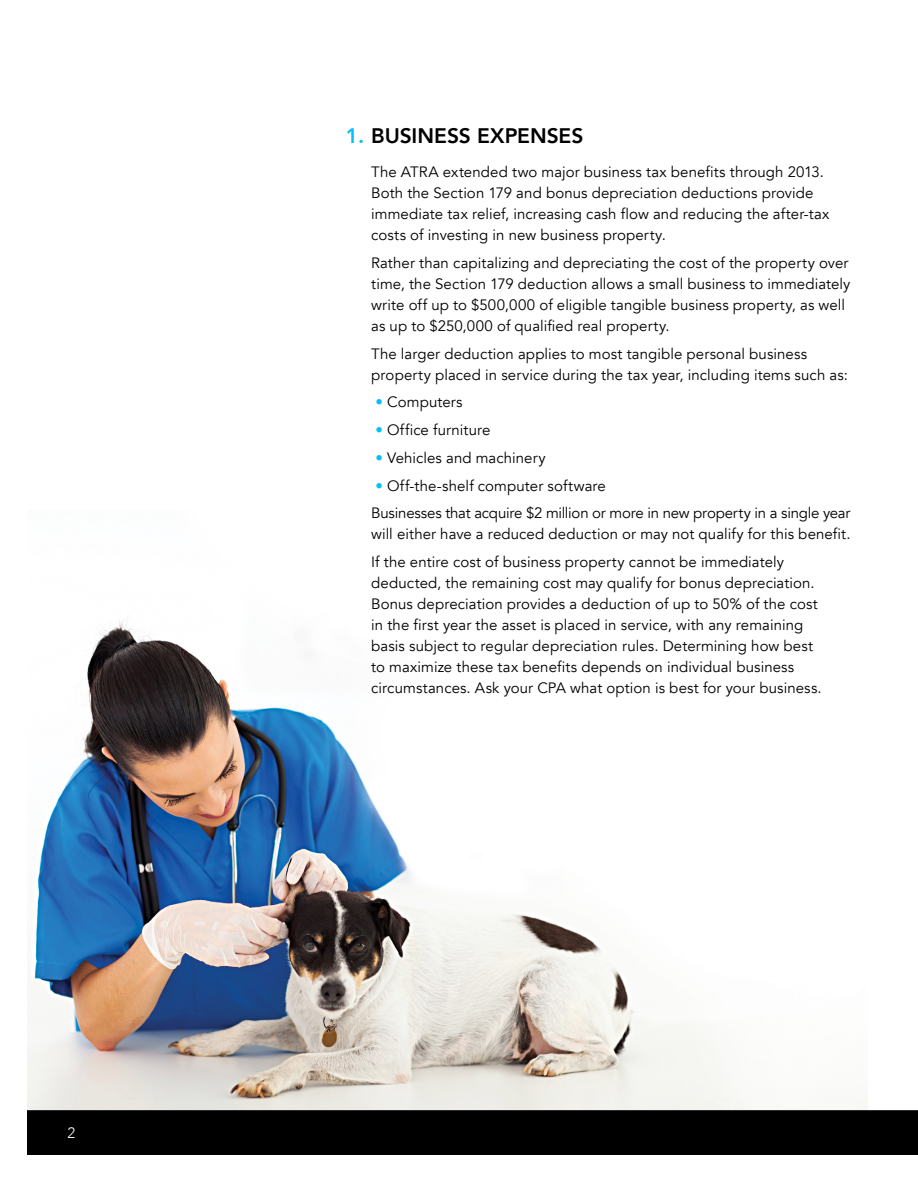
<style>
.page{position:relative;width:918px;height:1188px;background:#fff}
.page>*{position:absolute;margin:0;border:0;box-sizing:border-box;transform-origin:0 0}
.t1{font:800 21px "Avenir LT Com";letter-spacing:-.005em;color:#000}
.t2{font:15px/21px "Avenir LT Com";letter-spacing:.005em;color:#000}
.t3{font:300 15px "Avenir LT Com";color:#fff}
.s1{color:#00c1f3}
</style>
<div class="page">
<img style="left:27px;top:621px;width:840px;height:489px">
<div style="left:27px;top:1110px;width:891px;height:45px;background:#000"></div>
<p class="t3" style="left:67px;top:1124px;width:9px">2</p>
<h1 class="t1" style="left:346px;top:123px;width:239px"><span class="s1">1.</span> BUSINESS EXPENSES</h1>
<p class="t2" style="left:371px;top:162px;width:460px">The ATRA extended two major business tax benefits through 2013.<br>Both the Section 179 and bonus depreciation deductions provide immediate tax relief, increasing cash flow and reducing the after-tax costs of investing in new business property.</p>
<p class="t2" style="left:371px;top:252px;width:481px">Rather than capitalizing and depreciating the cost of the property over time, the Section 179 deduction allows a small business to immediately write off up to $500,000 of eligible tangible business property, as well as up to $250,000 of qualified real property.</p>
<p class="t2" style="left:371px;top:343px;width:478px">The larger deduction applies to most tangible personal business property placed in service during the tax year, including items such as:</p>
<p class="t2" style="left:375px;top:392px;width:89px"><span class="s1">•</span> Computers</p>
<p class="t2" style="left:375px;top:420px;width:117px"><span class="s1">•</span> Office furniture</p>
<p class="t2" style="left:375px;top:447px;width:172px"><span class="s1">•</span> Vehicles and machinery</p>
<p class="t2" style="left:371px;top:472px;width:481px;line-height:27.8px"><span class="s1">•</span> Off-the-shelf computer software<br>Businesses that acquire $2 million or more in new property in a single year</p>
<p class="t2" style="left:371px;top:521px;width:481px;line-height:27.8px">will either have a reduced deduction or may not qualify for this benefit.<br>If the entire cost of business property cannot be immediately</p>
<p class="t2" style="left:371px;top:573px;width:452px">deducted, the remaining cost may qualify for bonus depreciation.<br>Bonus depreciation provides a deduction of up to 50% of the cost in the first year the asset is placed in service, with any remaining basis subject to regular depreciation rules. Determining how best to maximize these tax benefits depends on individual business circumstances. Ask your CPA what option is best for your business.</p>
</div>
